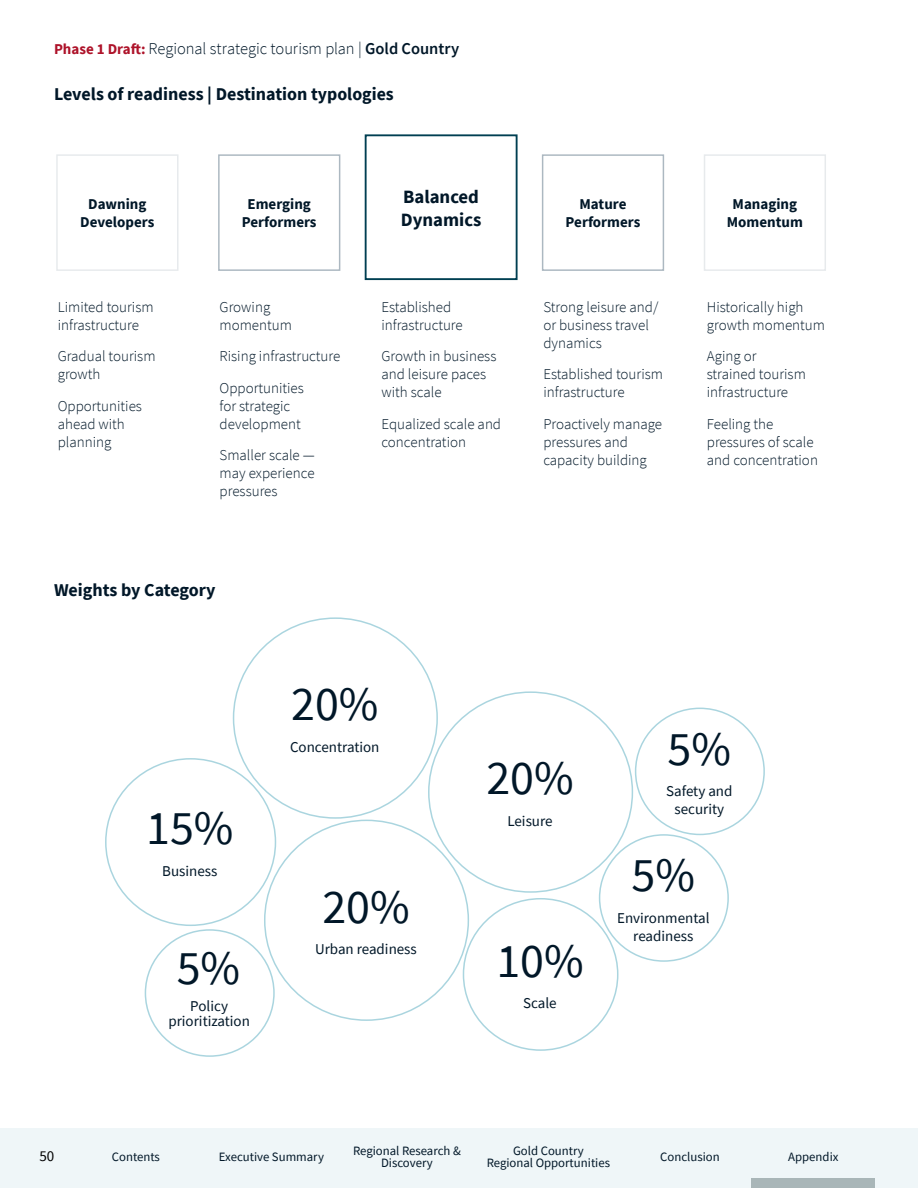
<style>
.page{position:relative;width:918px;height:1188px;background:#fff}
.page>*{position:absolute;margin:0;border:0;box-sizing:border-box;transform-origin:0 0}
.t1{font:48px "Source Sans Pro";color:#011728}
.t2{font:700 18.75px/22.5px "Source Sans Pro";color:#011728}
.t3{font:700 18px "Source Sans Pro";color:#011728}
.t4{font:300 16.5px "Source Sans Pro";letter-spacing:-.005em;color:#011728}
.t5{font:300 15px/18px "Source Sans Pro";color:#011728}
.t6{font:15px/18px "Source Sans Pro";color:#011728;text-align:center}
.t7{font:700 15px/18px "Source Sans Pro";color:#011728;text-align:center}
.t8{font:15px "Source Sans Pro";color:#000}
.t9{font:12.75px/12px "Source Sans Pro";color:#011728;text-align:center}
.s1{font-weight:700;font-size:15px;color:#ae132a}
.s2{font-weight:600}
</style>
<div class="page">
<div style="left:365px;top:134px;width:153px;height:146px;border:2px solid #003f52"></div>
<div style="left:0;top:1128px;width:918px;height:60px;background:#eff6f8"></div>
<div style="left:752px;top:1178px;width:123px;height:10px;background:#a9b6b8"></div>
<p class="t4" style="left:54px;top:38px;width:407px"><span class="s1">Phase 1 Draft:</span> Regional strategic tourism plan | <span class="s2">Gold Country</span></p>
<p class="t3" style="left:54px;top:82px;width:341px">Levels of readiness | Destination typologies</p>
<p class="t7" style="left:80px;top:195px;width:76px">Dawning<br>Developers</p>
<p class="t7" style="left:242px;top:195px;width:76px">Emerging<br>Performers</p>
<p class="t2" style="left:401px;top:185px;width:82px">Balanced<br>Dynamics</p>
<p class="t7" style="left:727px;top:195px;width:78px">Managing<br>Momentum</p>
<p class="t7" style="left:566px;top:195px;width:76px">Mature<br>Performers</p>
<p class="t5" style="left:58px;top:298px;width:97px">Limited tourism infrastructure</p>
<p class="t5" style="left:58px;top:347px;width:99px">Gradual tourism growth</p>
<p class="t5" style="left:58px;top:397px;width:86px">Opportunities ahead with planning</p>
<p class="t5" style="left:220px;top:298px;width:74px">Growing momentum</p>
<p class="t5" style="left:220px;top:340px;width:122px;line-height:31.5px">Rising infrastructure<br>Opportunities</p>
<p class="t5" style="left:220px;top:397px;width:83px">for strategic development</p>
<p class="t5" style="left:220px;top:446px;width:97px;text-align:justify">Smaller scale — may experience pressures</p>
<p class="t3" style="left:54px;top:578px;width:163px">Weights by Category</p>
<p class="t5" style="left:381px;top:298px;width:83px">Established infrastructure</p>
<p class="t5" style="left:381px;top:347px;width:116px">Growth in business and leisure paces with scale</p>
<p class="t5" style="left:381px;top:415px;width:121px">Equalized scale and concentration</p>
<p class="t5" style="left:543px;top:298px;width:117px">Strong leisure and/ or business travel dynamics</p>
<p class="t5" style="left:543px;top:365px;width:121px">Established tourism infrastructure</p>
<p class="t5" style="left:543px;top:415px;width:120px">Proactively manage pressures and capacity building</p>
<p class="t5" style="left:707px;top:298px;width:120px">Historically high growth momentum</p>
<p class="t5" style="left:707px;top:347px;width:100px">Aging or strained tourism infrastructure</p>
<p class="t5" style="left:707px;top:415px;width:113px">Feeling the pressures of scale and concentration</p>
<h1 class="t1" style="left:146px;top:798px;width:89px">15%</h1>
<p class="t6" style="left:162px;top:862px;width:57px">Business</p>
<h1 class="t1" style="left:177px;top:937px;width:65px">5%</h1>
<p class="t6" style="left:168px;top:998px;width:83px;line-height:15px">Policy prioritization</p>
<h1 class="t1" style="left:291px;top:674px;width:89px">20%</h1>
<p class="t6" style="left:290px;top:738px;width:91px">Concentration</p>
<h1 class="t1" style="left:322px;top:876px;width:89px">20%</h1>
<p class="t6" style="left:315px;top:940px;width:103px">Urban readiness</p>
<h1 class="t1" style="left:486px;top:748px;width:89px">20%</h1>
<p class="t6" style="left:507px;top:812px;width:47px">Leisure</p>
<h1 class="t1" style="left:496px;top:930px;width:89px">10%</h1>
<p class="t6" style="left:523px;top:994px;width:35px">Scale</p>
<h1 class="t1" style="left:668px;top:718px;width:65px">5%</h1>
<p class="t6" style="left:666px;top:782px;width:68px">Safety and security</p>
<h1 class="t1" style="left:632px;top:845px;width:65px">5%</h1>
<p class="t6" style="left:617px;top:909px;width:94px">Environmental readiness</p>
<p class="t9" style="left:353px;top:1144px;width:109px">Regional Research &amp;<br>Discovery</p>
<p class="t8" style="left:39px;top:1147px;width:16px">50</p>
<p class="t9" style="left:487px;top:1144px;width:125px">Gold Country<br>Regional Opportunities</p>
<p class="t9" style="left:112px;top:1150px;width:50px">Contents</p>
<p class="t9" style="left:660px;top:1150px;width:61px">Conclusion</p>
<p class="t9" style="left:788px;top:1150px;width:52px">Appendix</p>
<p class="t9" style="left:219px;top:1150px;width:107px">Executive Summary</p>
</div>
